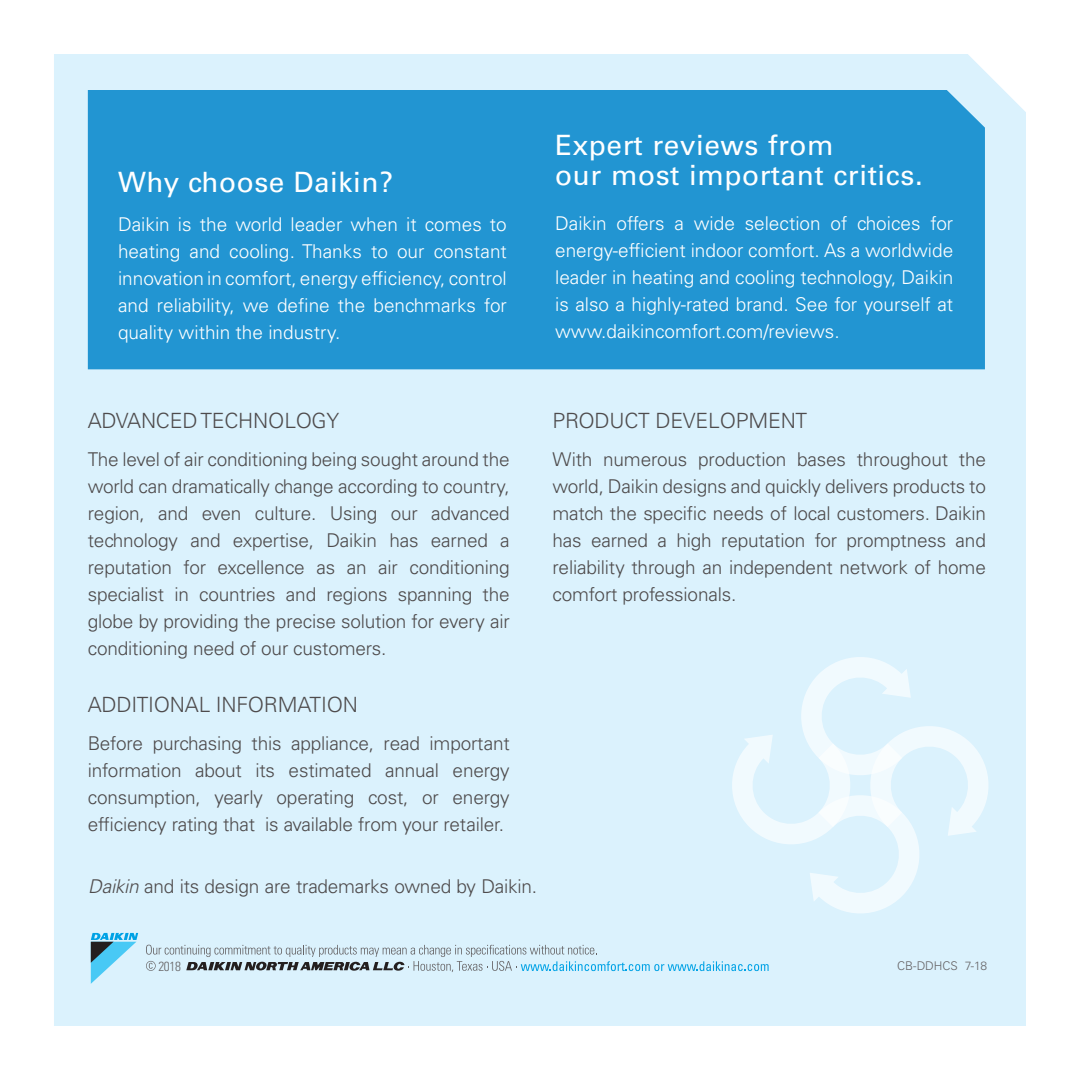
<style>
.page{position:relative;width:1080px;height:1080px;background:#fff}
.page>*{position:absolute;margin:0;border:0;box-sizing:border-box;transform-origin:0 0}
.t1{font:28px/30px "Univers LT Std";letter-spacing:.02em;color:#fff}
.t2{font:300 21px "Univers LT Std";letter-spacing:-.01em;color:#4e4b4c}
.t3{font:300 19px/27px "Univers LT Std";letter-spacing:-.01em;color:#4e4b4c;text-align:justify}
.t4{font:300 19px/27px "Univers LT Std";color:#fff;text-align:justify}
.t5{font:300 condensed 13.2px "Univers";color:#656365}
.t6{font:300 12px "Univers LT Std";color:#656365}
.s1{font-style:italic}
</style>
<div class="page">
<div style="left:54px;top:54px;width:972px;height:972px;background:#dbf2fd"></div>
<svg style="left:91px;top:933px;width:47px;height:51px;background:#88c9e2"></svg>
<svg style="left:146px;top:945px;width:623px;height:27px;background:#bdd6e1"></svg>
<div style="left:88px;top:90px;width:897px;height:279px;background:#2295d2"></div>
<svg style="left:732px;top:657px;width:257px;height:256px"></svg>
<h1 class="t1" style="left:118px;top:167px;width:277px">Why choose Daikin?</h1>
<p class="t4" style="left:118px;top:211px;width:390px">Daikin is the world leader when it comes to heating and cooling. Thanks to our constant innovation in comfort, energy efficiency, control and reliability, we define the benchmarks for quality within the industry.</p>
<h1 class="t1" style="left:555px;top:130px;width:369px">Expert reviews from<br>our most important critics.</h1>
<p class="t4" style="left:555px;top:210px;width:400px">Daikin offers a wide selection of choices for energy-efficient indoor comfort. As a worldwide leader in heating and cooling technology, Daikin is also a highly-rated brand. See for yourself at www.daikincomfort.com/reviews.</p>
<p class="t2" style="left:88px;top:408px;width:253px">ADVANCED TECHNOLOGY</p>
<p class="t3" style="left:88px;top:446px;width:423px">The level of air conditioning being sought around the world can dramatically change according to country, region, and even culture. Using our advanced technology and expertise, Daikin has earned a reputation for excellence as an air conditioning specialist in countries and regions spanning the globe by providing the precise solution for every air conditioning need of our customers.</p>
<p class="t2" style="left:88px;top:692px;width:272px">ADDITIONAL INFORMATION</p>
<p class="t3" style="left:88px;top:730px;width:423px">Before purchasing this appliance, read important information about its estimated annual energy consumption, yearly operating cost, or energy efficiency rating that is available from your retailer.</p>
<p class="t2" style="left:552px;top:408px;width:256px">PRODUCT DEVELOPMENT</p>
<p class="t3" style="left:552px;top:446px;width:435px">With numerous production bases throughout the world, Daikin designs and quickly delivers products to match the specific needs of local customers. Daikin has earned a high reputation for promptness and reliability through an independent network of home comfort professionals.</p>
<p class="t3" style="left:88px;top:873px;width:450px"><span class="s1">Daikin</span> and its design are trademarks owned by Daikin.</p>
<p class="t5" style="left:158px;top:958px;width:24px">2018</p>
<p class="t6" style="left:897px;top:958px;width:91px">CB-DDHCS 7-18</p>
</div>
